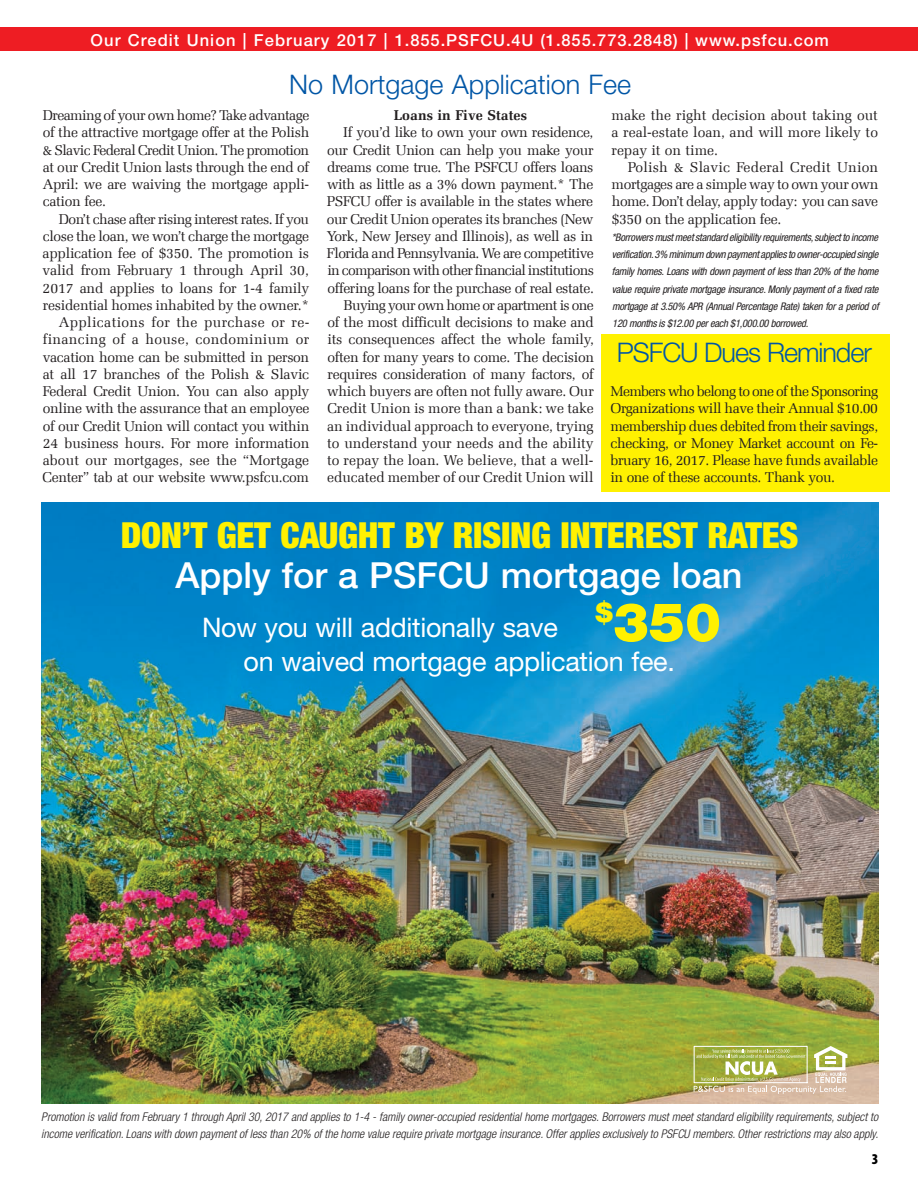
<style>
.page{position:relative;width:918px;height:1188px;background:#fff}
.page>*{position:absolute;margin:0;border:0;box-sizing:border-box;transform-origin:0 0}
.t1{font:900 54px "Helvetica Neue LT Pro";color:#fff101}
.t2{font:900 condensed 36px "Helvetica Neue LT Pro";letter-spacing:-.01em;color:#fff101}
.t3{font:500 36px "Helvetica Neue LT Pro";color:#fff}
.t4{font:27px "Helvetica Neue LT Pro";letter-spacing:-.01em;color:#fff}
.t5{font:300 27px "Helvetica Neue LT Pro";color:#0156a6}
.t6{font:300 27px "Helvetica Neue LT Pro";letter-spacing:-.04em;color:#0156a6}
.t7{font:500 16.5px "Helvetica Neue LT Pro";letter-spacing:.055em;color:#fff}
.t8{font:900 condensed 15px "Myriad Pro NPL";color:#000}
.t9{font:14.25px/17.2px "Zapf Ellipt EU";letter-spacing:-.02em;color:#231f20;text-align:justify}
.t10{font:700 14.25px "Zapf Ellipt EU";letter-spacing:.005em;color:#231f20}
.t11{font:italic 300 condensed 12px/17.2px "Helvetica Neue LT Pro";color:#231f20}
.t12{font:italic condensed 10.5px/17.2px "Helvetica Neue LT Pro";letter-spacing:-.025em;color:#231f20;text-align:justify}
</style>
<div class="page">
<div style="left:0;top:28px;width:918px;height:23px;background:#ee1d23"></div>
<div style="left:601px;top:334px;width:289px;height:158px;background:#fff101"></div>
<img style="left:41px;top:503px;width:837px;height:600px">
<svg style="left:694px;top:1046px;width:153px;height:48px;background:#c1c07e"></svg>
<p class="t7" style="left:91px;top:34px;width:740px">Our Credit Union | February 2017 | 1.855.PSFCU.4U (1.855.773.2848) | www.psfcu.com</p>
<h3 class="t5" style="left:289px;top:75px;width:343px">No Mortgage Application Fee</h3>
<p class="t9" style="left:43px;top:107px;width:268px">Dreaming of your own home? Take advantage of the attractive mortgage offer at the Polish &amp; Slavic Federal Credit Union. The promotion at our Credit Union lasts through the end of April: we are waiving the mortgage appli - cation fee.</p>
<p class="t9" style="left:42px;top:210px;width:269px;text-align:right">Don’t chase after rising interest rates. If you close the loan, we won’t charge the mortgage application fee of $350. The promotion is valid from February 1 through April 30, 2017 and applies to loans for 1-4 family residential homes inhabited by the owner.* Applications for the purchase or re - financing of a house, condominium or vacation home can be submitted in person at all 17 branches of the Polish &amp; Slavic Federal Credit Union. You can also apply online with the assurance that an employee of our Credit Union will contact you within 24 business hours. For more information about our mortgages, see the “Mortgage Center” tab at our website www.psfcu.com</p>
<p class="t10" style="left:394px;top:106px;width:135px">Loans in Five States</p>
<p class="t9" style="left:327px;top:124px;width:269px;text-align:right">If you’d like to own your own residence, our Credit Union can help you make your dreams come true. The PSFCU offers loans with as little as a 3% down payment.* The PSFCU offer is available in the states where our Credit Union operates its branches (New York, New Jersey and Illinois), as well as in Florida and Pen nsylvania. We are competitive in comparison with other financial institutions offering loans for the purchase of real estate.<br>Buying your own home or apartment is one<br>of the most difficult decisions to make and its consequences affect the whole family, often for many years to come. The decision requires consideration of many factors, of which buyers are often not fully aware. Our Credit Union is more than a bank: we take an individual approach to everyone, trying to un derstand your needs and the ability to re pay the loan. We believe, that a well&shy;educated mem ber of our Credit Union will</p>
<p class="t9" style="left:612px;top:107px;width:268px">make the right decision about taking out a real-estate loan, and will more likely to repay it on time.</p>
<p class="t9" style="left:612px;top:159px;width:268px;text-indent:16px">Polish &amp; Slavic Federal Credit Union mortgages are a simple way to own your own home. Don’t delay, apply today: you can save $350 on the application fee.</p>
<p class="t12" style="left:612px;top:229px;width:268px">*Borrowers must meet standard eligibility requirements, subject to income verification. 3% minimum down payment applies to owner-occupied single family homes. Loans with down payment of less than 20% of the home value require private mortgage insurance. Monly payment of a fixed rate mortgage at 3.50% APR (Annual Percentage Rate) taken for a period of 120 months is $12.00 per each $1,000.00 borrowed.</p>
<h3 class="t6" style="left:617px;top:343px;width:256px">PSFCU Dues Reminder</h3>
<p class="t9" style="left:610px;top:383px;width:269px">Members who belong to one of the Sponsoring Organizations will have their An nual $10.00 membership dues debited from their savings, checking, or Money Market account on Fe - bruary 16, 2017. Please have funds available in one of these accounts. Thank you.</p>
<h2 class="t2" style="left:121px;top:522px;width:679px">DON’T GET CAUGHT BY RISING INTEREST RATES</h2>
<h2 class="t3" style="left:175px;top:563px;width:569px">Apply for a PSFCU mortgage loan</h2>
<h3 class="t4" style="left:202px;top:617px;width:357px">Now you will additionally save</h3>
<h1 class="t1" style="left:595px;top:603px;width:127px"><sup>$</sup>350</h1>
<h3 class="t4" style="left:709px;top:617px;width:9px">.</h3>
<h3 class="t4" style="left:244px;top:652px;width:433px">on waived mortgage application fee.</h3>
<p class="t11" style="left:41px;top:1109px;width:839px">Promotion is valid from February 1 through April 30, 2017 and applies to 1-4 - family owner-occupied residential home mortgages. Borrowers must meet standard eligibility requirements, subject to income verification. Loans with down payment of less than 20% of the home value require private mortgage insurance. Offer applies exclusively to PSFCU members. Other restrictions may also apply.</p>
<p class="t8" style="left:872px;top:1153px;width:8px">3</p>
</div>
